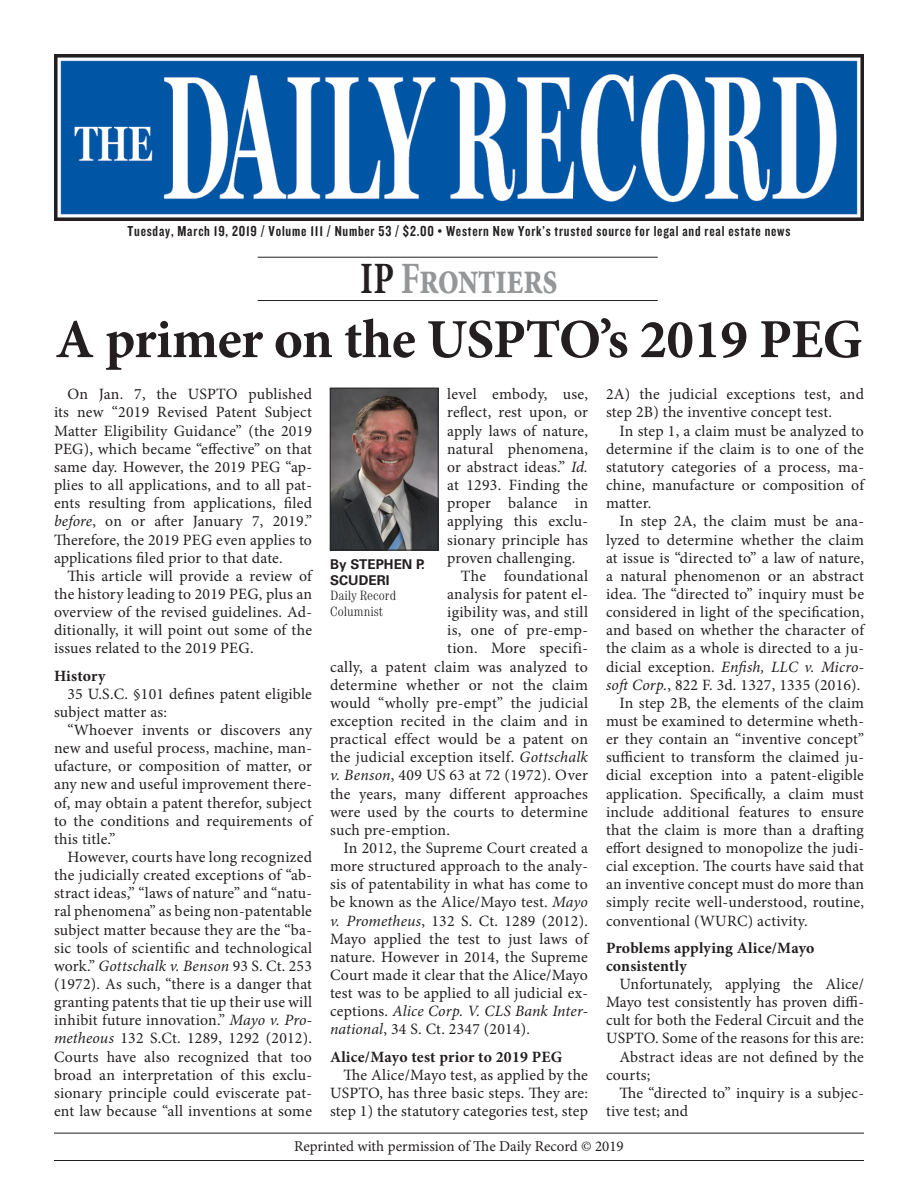
<style>
.page{position:relative;width:918px;height:1188px;background:#fff}
.page>*{position:absolute;margin:0;border:0;box-sizing:border-box;transform-origin:0 0}
.Headline{font:700 55.2px "Minion Pro";letter-spacing:-.01em;color:#231f20}
.t1{font:700 44.85px "Minion Pro";letter-spacing:-.03em;color:#949698;scale:.77 1}
.Body_copy{font:15.75px/18.1px "Minion Pro";letter-spacing:.015em;color:#231f20;text-align:justify}
.Body_copy-2{font:700 15.75px/18.1px "Minion Pro";letter-spacing:.015em;color:#231f20}
.New_p1_text_beneath{font:15px "Knockout 49 Liteweight";letter-spacing:.055em;color:#231f20}
.t2{font:15px "Minion Pro";color:#231f20}
.Byline_name{font:300 condensed 13.5px/15.8px "Century Std";color:#231f20}
.Byline_name-2{font:700 13.5px/15.8px "Univers LT Std";color:#231f20}
.s1{color:#231f20}
.s2{font-style:italic}
</style>
<div class="page">
<hr style="left:54px;top:1133px;width:810px;height:1px;background:#231f20">
<hr style="left:54px;top:1160px;width:810px;height:1px;background:#231f20">
<img style="left:54px;top:54px;width:810px;height:166px">
<hr style="left:258px;top:300px;width:400px;height:1px;background:#231f20">
<hr style="left:258px;top:257px;width:400px;height:1px;background:#231f20">
<img style="left:332px;top:390px;width:104px;height:158px">
<div style="left:330px;top:388px;width:108px;height:162px;border:1px solid #231f20"></div>
<p class="New_p1_text_beneath" style="left:128px;top:224px;width:664px">Tuesday, March 19, 2019 / Volume 111 / Number 53 / $2.00 • Western New York’s trusted source for legal and real estate news</p>
<p class="t1" style="left:360px;top:248px;width:258px"><span class="s1">IP</span> Frontiers</p>
<p class="Headline" style="left:55px;top:301px;width:809px">A primer on the USPTO’s 2019 PEG</p>
<p class="Body_copy" style="left:54px;top:385px;width:260px;text-indent:14px">On Jan. 7, the USPTO published its new “2019 Revised Patent Subject Matter Eligibility Guidance” (the 2019<br>PEG), which became “effective” on that same day. However, the 2019 PEG “ap&shy;plies to all applications, and to all pat&shy;ents resulting from applications, filed <span class="s2">before</span>, on or after January 7, 2019.” Therefore, the 2019 PEG even applies to applications filed prior to that date.</p>
<p class="Body_copy" style="left:54px;top:567px;width:260px;text-indent:14px">This article will provide a review of the history leading to 2019 PEG, plus an overview of the revised guidelines. Ad&shy;ditionally, it will point out some of the issues related to the 2019 PEG.</p>
<p class="Body_copy-2" style="left:54px;top:666px;width:53px">History</p>
<p class="Body_copy" style="left:54px;top:685px;width:259px;text-indent:14px">35 U.S.C. §101 defines patent eligible subject matter as:</p>
<p class="Body_copy" style="left:54px;top:721px;width:260px;text-indent:14px">“Whoever invents or discovers any new and useful process, machine, man&shy;ufacture, or composition of matter, or any new and useful improvement there&shy;of, may obtain a patent therefor, subject to the conditions and requirements of this title.”</p>
<p class="Body_copy" style="left:54px;top:848px;width:260px;text-indent:14px">However, courts have long recognized the judicially created exceptions of “ab&shy;stract ideas,” “laws of nature” and “natu&shy;ral phenomena” as being non-patentable subject matter because they are the “ba&shy;sic tools of scientific and technological work.” <span class="s2">Gottschalk v. Benson</span> 93 S. Ct. 253 (1972). As such, “there is a danger that granting patents that tie up their use will inhibit future innovation.” <span class="s2">Mayo v. Pro&shy;metheous</span> 132 S.Ct. 1289, 1292 (2012).<br>Courts have also recognized that too broad an interpretation of this exclu&shy;sionary principle could eviscerate pat&shy;ent law because “all inventions at some</p>
<p class="Body_copy" style="left:447px;top:385px;width:142px">level embody, use, reflect, rest upon, or apply laws of nature, natural phenomena, or abstract ideas.” <span class="s2">Id. </span>at 1293. Finding the proper balance in applying this exclu&shy;sionary principle has proven challenging.</p>
<p class="Body_copy" style="left:461px;top:567px;width:129px">The foundational</p>
<p class="Body_copy" style="left:447px;top:585px;width:142px">analysis for patent el-</p>
<p class="Body_copy" style="left:447px;top:603px;width:142px">igibility was, and still</p>
<p class="Body_copy" style="left:447px;top:621px;width:142px">is, one of pre-emp-</p>
<p class="Body_copy" style="left:447px;top:639px;width:142px">tion. More specifi-</p>
<p class="Body_copy" style="left:330px;top:657px;width:260px">cally, a patent claim was analyzed to</p>
<p class="Body_copy" style="left:330px;top:676px;width:259px">determine whether or not the claim</p>
<p class="Body_copy" style="left:330px;top:694px;width:259px">would “wholly pre-empt” the judicial</p>
<p class="Body_copy" style="left:330px;top:712px;width:260px">exception recited in the claim and in</p>
<p class="Body_copy" style="left:330px;top:730px;width:259px">practical effect would be a patent on</p>
<p class="Body_copy" style="left:330px;top:748px;width:260px">the judicial exception itself. <span class="s2">Gottschalk</span></p>
<p class="Body_copy" style="left:330px;top:766px;width:260px"><span class="s2">v. Benson</span>, 409 US 63 at 72 (1972). Over</p>
<p class="Body_copy" style="left:330px;top:785px;width:259px">the years, many different approaches</p>
<p class="Body_copy" style="left:330px;top:803px;width:259px">were used by the courts to determine</p>
<p class="Body_copy" style="left:330px;top:821px;width:122px">such pre-emption.</p>
<p class="Body_copy" style="left:330px;top:839px;width:260px;text-indent:14px">In 2012, the Supreme Court created a more structured approach to the analy&shy;sis of patentability in what has come to be known as the Alice/Mayo test. <span class="s2">Mayo v. Prometheus</span>, 132 S. Ct. 1289 (2012).<br>Mayo applied the test to just laws of nature. However in 2014, the Supreme Court made it clear that the Alice/Mayo test was to be applied to all judicial ex&shy;ceptions. <span class="s2">Alice Corp. V. CLS Bank Inter&shy;national</span>, 34 S. Ct. 2347 (2014).</p>
<p class="Body_copy-2" style="left:330px;top:1047px;width:234px">Alice/Mayo test prior to 2019 PEG</p>
<p class="Body_copy" style="left:330px;top:1066px;width:260px;text-indent:14px">The Alice/Mayo test, as applied by the USPTO, has three basic steps. They are: step 1) the statutory categories test, step</p>
<p class="Byline_name-2" style="left:330px;top:556px;width:96px">By STEPHEN P.<br>SCUDERI</p>
<p class="Byline_name" style="left:330px;top:588px;width:67px">Daily Record<br>Columnist</p>
<p class="Body_copy" style="left:606px;top:385px;width:259px">2A) the judicial exceptions test, and step 2B) the inventive concept test.</p>
<p class="Body_copy" style="left:606px;top:422px;width:260px;text-indent:14px">In step 1, a claim must be analyzed to determine if the claim is to one of the statutory categories of a process, ma&shy;chine, manufacture or composition of matter.</p>
<p class="Body_copy" style="left:606px;top:512px;width:260px;text-indent:14px">In step 2A, the claim must be ana&shy;lyzed to determine whether the claim at issue is “directed to” a law of nature, a natural phenomenon or an abstract idea. The “directed to” inquiry must be considered in light of the specification, and based on whether the character of the claim as a whole is directed to a ju&shy;dicial exception. <span class="s2">Enfish, LLC v. Micro&shy;soft Corp.</span>, 822 F. 3d. 1327, 1335 (2016).</p>
<p class="Body_copy" style="left:606px;top:694px;width:260px;text-indent:14px">In step 2B, the elements of the claim must be examined to determine wheth&shy;er they contain an “inventive concept” sufficient to transform the claimed ju&shy;dicial exception into a patent-eligible application. Specifically, a claim must include additional features to ensure that the claim is more than a drafting effort designed to monopolize the judi&shy;cial exception. The courts have said that an inventive concept must do more than simply recite well-understood, routine, conventional (WURC) activity.</p>
<p class="Body_copy-2" style="left:606px;top:938px;width:210px">Problems applying Alice/Mayo consistently</p>
<p class="Body_copy" style="left:606px;top:975px;width:260px;text-indent:14px">Unfortunately, applying the Alice/ Mayo test consistently has proven diffi&shy;cult for both the Federal Circuit and the USPTO. Some of the reasons for this are:</p>
<p class="Body_copy" style="left:606px;top:1048px;width:260px;text-indent:14px">Abstract ideas are not defined by the courts;</p>
<p class="Body_copy" style="left:606px;top:1084px;width:260px;text-indent:14px">The “directed to” inquiry is a subjec&shy;tive test; and</p>
<p class="t2" style="left:294px;top:1136px;width:331px">Reprinted with permission of The Daily Record © 2019</p>
</div>
